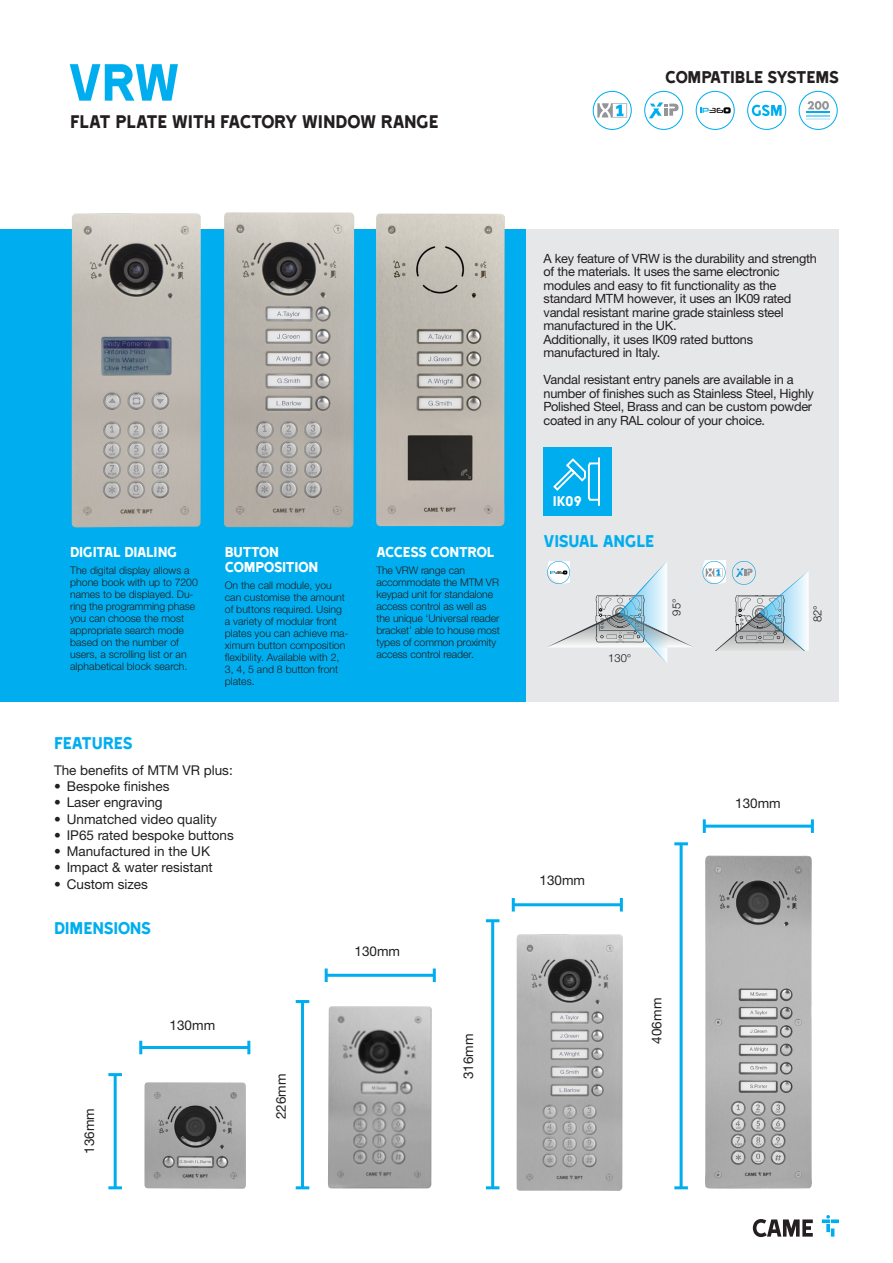
<style>
.page{position:relative;width:893px;height:1263px;background:#fff}
.page>*{position:absolute;margin:0;border:0;box-sizing:border-box;transform-origin:0 0}
.t1{font:60px "Came Type";color:#00aeef}
.t2{font:21px "Came Type";letter-spacing:-.03em;color:#231f20}
.t3{font:19.5px "Came Type";letter-spacing:-.025em;color:#00aeef}
.t4{font:19.5px "Came Type";letter-spacing:-.03em;color:#231f20}
.t5{font:16.5px/15px "Came Type";letter-spacing:-.03em;color:#fff}
.t6{font:16.05px "Came Type";color:#fff}
.Plus{font:13.5px "Helvetica Neue LTW1 G";color:#231f20}
.Presentation{font:12.75px/13.5px "Helvetica Neue LTW1 G";letter-spacing:-.02em;color:#231f20}
.t7{font:300 11.25px "Helvetica Neue LTW1 G";color:#101315}
.t8{font:300 11.1px "Helvetica Neue LTW1 G";color:#101315}
.Text{font:300 10.5px/12px "Helvetica Neue LTW1 G";color:#231f20}
</style>
<div class="page">
<img style="left:705px;top:855px;width:107px;height:334px">
<hr style="left:680px;top:844px;width:3px;height:344px;background:#00aeef">
<hr style="left:674px;top:1186px;width:14px;height:3px;background:#00aeef">
<hr style="left:674px;top:842px;width:14px;height:3px;background:#00aeef">
<hr style="left:704px;top:825px;width:108px;height:3px;background:#00aeef">
<hr style="left:703px;top:819px;width:3px;height:14px;background:#00aeef">
<hr style="left:811px;top:819px;width:3px;height:14px;background:#00aeef">
<hr style="left:491px;top:921px;width:3px;height:267px;background:#00aeef">
<svg style="left:486px;top:1186px;width:13px;height:3px"></svg>
<svg style="left:486px;top:919px;width:13px;height:3px"></svg>
<hr style="left:513px;top:903px;width:108px;height:3px;background:#00aeef">
<svg style="left:512px;top:898px;width:3px;height:13px"></svg>
<svg style="left:620px;top:898px;width:3px;height:13px"></svg>
<img style="left:516px;top:934px;width:107px;height:257px">
<hr style="left:141px;top:1046px;width:108px;height:3px;background:#00aeef">
<svg style="left:139px;top:1041px;width:3px;height:13px"></svg>
<svg style="left:247px;top:1041px;width:3px;height:13px"></svg>
<hr style="left:114px;top:1074px;width:3px;height:114px;background:#00aeef">
<hr style="left:108px;top:1186px;width:14px;height:3px;background:#00aeef">
<hr style="left:108px;top:1073px;width:14px;height:3px;background:#00aeef">
<img style="left:144px;top:1082px;width:102px;height:107px">
<hr style="left:301px;top:1001px;width:3px;height:187px;background:#00aeef">
<svg style="left:296px;top:1186px;width:13px;height:3px"></svg>
<svg style="left:296px;top:1000px;width:13px;height:3px"></svg>
<hr style="left:326px;top:974px;width:108px;height:3px;background:#00aeef">
<hr style="left:325px;top:968px;width:3px;height:14px;background:#00aeef">
<hr style="left:433px;top:968px;width:3px;height:14px;background:#00aeef">
<img style="left:328px;top:1006px;width:104px;height:183px">
<div style="left:504px;top:230px;width:335px;height:472px;background:#e6e7e9"></div>
<div style="left:0;top:230px;width:526px;height:472px;background:#00aeef"></div>
<svg style="left:798px;top:90px;width:40px;height:40px"></svg>
<svg style="left:747px;top:90px;width:40px;height:40px"></svg>
<svg style="left:695px;top:90px;width:40px;height:40px"></svg>
<svg style="left:644px;top:90px;width:40px;height:40px"></svg>
<svg style="left:592px;top:90px;width:40px;height:40px"></svg>
<svg style="left:702px;top:561px;width:107px;height:90px"></svg>
<svg style="left:547px;top:561px;width:146px;height:102px"></svg>
<div style="left:544px;top:447px;width:68px;height:69px;background:#00aeef"></div>
<svg style="left:553px;top:457px;width:47px;height:49px"></svg>
<img style="left:72px;top:213px;width:129px;height:314px">
<img style="left:224px;top:212px;width:130px;height:315px">
<img style="left:376px;top:213px;width:129px;height:314px">
<svg style="left:753px;top:1219px;width:60px;height:18px"></svg>
<svg style="left:822px;top:1215px;width:17px;height:21px"></svg>
<p class="t1" style="left:68px;top:51px;width:114px">VRW</p>
<p class="t2" style="left:70px;top:110px;width:370px">FLAT PLATE WITH FACTORY WINDOW RANGE</p>
<p class="t4" style="left:665px;top:66px;width:175px">COMPATIBLE SYSTEMS</p>
<p class="t5" style="left:70px;top:545px;width:108px">DIGITAL DIALING</p>
<p class="Text" style="left:70px;top:564px;width:129px">The digital display allows a phone book with up to 7200 names to be displayed. Du&shy;ring the programming phase you can choose the most appropriate search mode based on the number of users, a scrolling list or an alphabetical block search.</p>
<p class="t3" style="left:54px;top:732px;width:80px">FEATURES</p>
<p class="t5" style="left:225px;top:545px;width:95px">BUTTON<br>COMPOSITION</p>
<p class="Text" style="left:225px;top:579px;width:125px">On the call module, you can customise the amount of buttons required. Using a variety of modular front plates you can achieve ma&shy;ximum button composition flexibility. Available with 2,<br>3, 4, 5 and 8 button front plates.</p>
<p class="Plus" style="left:54px;top:762px;width:180px">The benefits of MTM VR plus:</p>
<p class="Plus" style="left:54px;top:778px;width:117px">• Bespoke finishes</p>
<p class="Plus" style="left:54px;top:794px;width:110px">• Laser engraving</p>
<p class="Plus" style="left:54px;top:810px;width:165px">• Unmatched video quality</p>
<p class="Plus" style="left:54px;top:827px;width:181px">• IP65 rated bespoke buttons</p>
<p class="Plus" style="left:54px;top:843px;width:158px">• Manufactured in the UK</p>
<p class="Plus" style="left:54px;top:859px;width:160px">• Impact &amp; water resistant</p>
<p class="Plus" style="left:54px;top:875px;width:95px">• Custom sizes</p>
<p class="t3" style="left:54px;top:917px;width:99px">DIMENSIONS</p>
<p class="t5" style="left:376px;top:545px;width:120px">ACCESS CONTROL</p>
<p class="Text" style="left:376px;top:564px;width:125px">The VRW range can accommodate the MTM VR keypad unit for standalone access control as well as the unique ‘Universal reader bracket’ able to house most types of common proximity access control reader.</p>
<p class="Plus" style="left:81px;top:1154px;width:47px;rotate:-90deg">136mm</p>
<p class="Plus" style="left:170px;top:1017px;width:47px">130mm</p>
<p class="Plus" style="left:273px;top:1119px;width:47px;rotate:-90deg">226mm</p>
<p class="Plus" style="left:355px;top:942px;width:47px">130mm</p>
<p class="Plus" style="left:460px;top:1079px;width:47px;rotate:-90deg">316mm</p>
<p class="Presentation" style="left:544px;top:252px;width:275px">A key feature of VRW is the durability and strength of the materials. It uses the same electronic modules and easy to fit functionality as the standard MTM however, it uses an IK09 rated vandal resistant marine grade stainless steel manufactured in the UK.</p>
<p class="Presentation" style="left:544px;top:333px;width:211px">Additionally, it uses IK09 rated buttons manufactured in Italy.</p>
<p class="Presentation" style="left:544px;top:373px;width:272px">Vandal resistant entry panels are available in a number of finishes such as Stainless Steel, Highly Polished Steel, Brass and can be custom powder coated in any RAL colour of your choice.</p>
<h3 class="t6" style="left:553px;top:492px;width:31px">IK09</h3>
<p class="t3" style="left:544px;top:531px;width:112px">VISUAL ANGLE</p>
<p class="t8" style="left:608px;top:651px;width:25px">130°</p>
<p class="t8" style="left:670px;top:616px;width:18px;rotate:-90deg">95°</p>
<p class="Plus" style="left:540px;top:872px;width:47px">130mm</p>
<p class="Plus" style="left:648px;top:1043px;width:47px;rotate:-90deg">406mm</p>
<p class="t7" style="left:811px;top:622px;width:19px;rotate:-90deg">82°</p>
<p class="Plus" style="left:735px;top:795px;width:47px">130mm</p>
</div>
